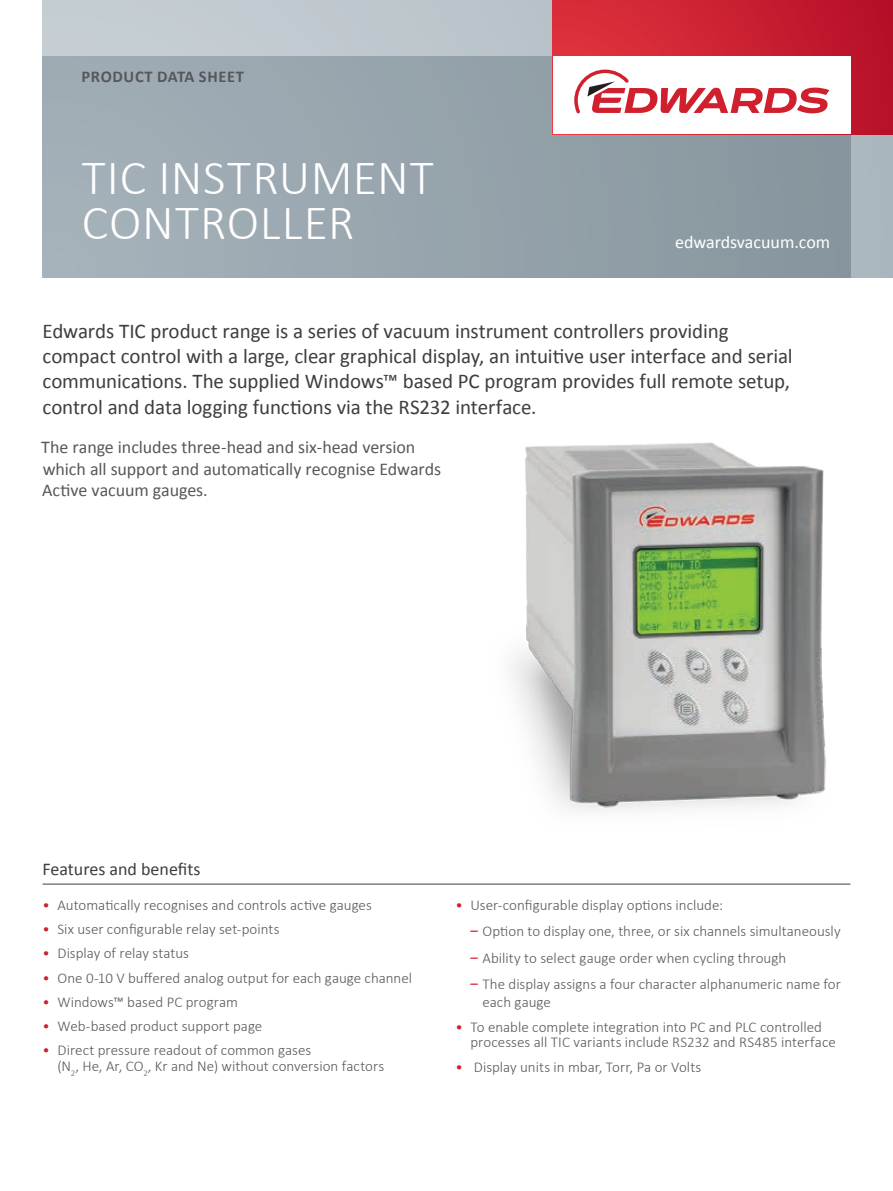
<style>
.page{position:relative;width:893px;height:1191px;background:#fff}
.page>*{position:absolute;margin:0;border:0;box-sizing:border-box;transform-origin:0 0}
.t1{font:300 49.5px/45px "Calibri";letter-spacing:.015em;color:#fff}
.t2{font:21px/25.2px "Calibri";letter-spacing:-.005em;color:#3e3e3f}
.t3{font:18px/21.6px "Calibri";letter-spacing:-.005em;color:#57585a}
.t4{font:18px "Calibri";color:#3e3e3f}
.t5{font:18px "Calibri";color:#fff}
.t6{font:700 16.5px "Calibri";letter-spacing:.04em;color:#57585a}
.t7{font:300 15px/26.5px "Calibri";color:#57585a}
.s1{color:#d0202e}
.s2{font-weight:400;color:#d0202e}
</style>
<div class="page">
<hr style="left:43px;top:883px;width:807px;height:1px;background:#3e3e3f">
<svg style="left:43px;top:0;width:850px;height:278px;background:#bbc4ca"></svg>
<div style="left:43px;top:57px;width:807px;height:221px;background:linear-gradient(to right,#a5b1b9,#87959d)"></div>
<svg style="left:553px;top:0;width:340px;height:134px;background:#c92235"></svg>
<div style="left:553px;top:57px;width:297px;height:77px;background:#fff"></div>
<svg style="left:574px;top:70px;width:255px;height:43px"></svg>
<img style="left:513px;top:442px;width:313px;height:369px">
<p class="t6" style="left:82px;top:66px;width:164px">PRODUCT DATA SHEET</p>
<h1 class="t1" style="left:82px;top:155px;width:354px">TIC INSTRUMENT<br>CONTROLLER</h1>
<p class="t5" style="left:675px;top:231px;width:157px">edwardsvacuum.com</p>
<p class="t2" style="left:43px;top:318px;width:752px">Edwards TIC product range is a series of vacuum instrument controllers providing compact control with a large, clear graphical display, an intuitive user interface and serial communications. The supplied Windows™ based PC program provides full remote setup, control and data logging functions via the RS232 interface.</p>
<p class="t3" style="left:41px;top:436px;width:401px">The range includes three-head and six-head version which all support and automatically recognise Edwards<br>Active vacuum gauges.</p>
<p class="t4" style="left:43px;top:858px;width:159px">Features and benefits</p>
<p class="t7" style="left:43px;top:891px;width:331px"><span class="s1">•</span> Automatically recognises and controls active gauges</p>
<p class="t7" style="left:43px;top:915px;width:238px"><span class="s1">•</span> Six user configurable relay set-points</p>
<p class="t7" style="left:43px;top:940px;width:148px"><span class="s1">•</span> Display of relay status</p>
<p class="t7" style="left:43px;top:964px;width:371px"><span class="s1">•</span> One 0-10 V buffered analog output for each gauge channel</p>
<p class="t7" style="left:43px;top:988px;width:197px"><span class="s1">•</span> Windows™ based PC program</p>
<p class="t7" style="left:43px;top:1012px;width:221px"><span class="s1">•</span> Web-based product support page</p>
<p class="t7" style="left:58px;top:1042px;width:328px;line-height:15.8px;text-indent:-15px"><span class="s1">•</span> Direct pressure readout of common gases<br>(N<sub>2</sub>, He, Ar, CO<sub>2</sub>, Kr and Ne) without conversion factors</p>
<p class="t7" style="left:470px;top:891px;width:372px;text-indent:-15px"><span class="s1">•</span> User-configurable display options include:<br><span class="s2">͵</span> Option to display one, three, or six channels simultaneously <span class="s2">͵</span> Ability to select gauge order when cycling through<br><span class="s2">͵</span> The display assigns a four character alphanumeric name for</p>
<p class="t7" style="left:482px;top:989px;width:70px">each gauge</p>
<p class="t7" style="left:470px;top:1018px;width:367px;line-height:15.8px;text-indent:-15px"><span class="s1">•</span> To enable complete integration into PC and PLC controlled processes all TIC variants include RS232 and RS485 interface</p>
<p class="t7" style="left:455px;top:1053px;width:247px"><span class="s1">•</span> Display units in mbar, Torr, Pa or Volts</p>
</div>
